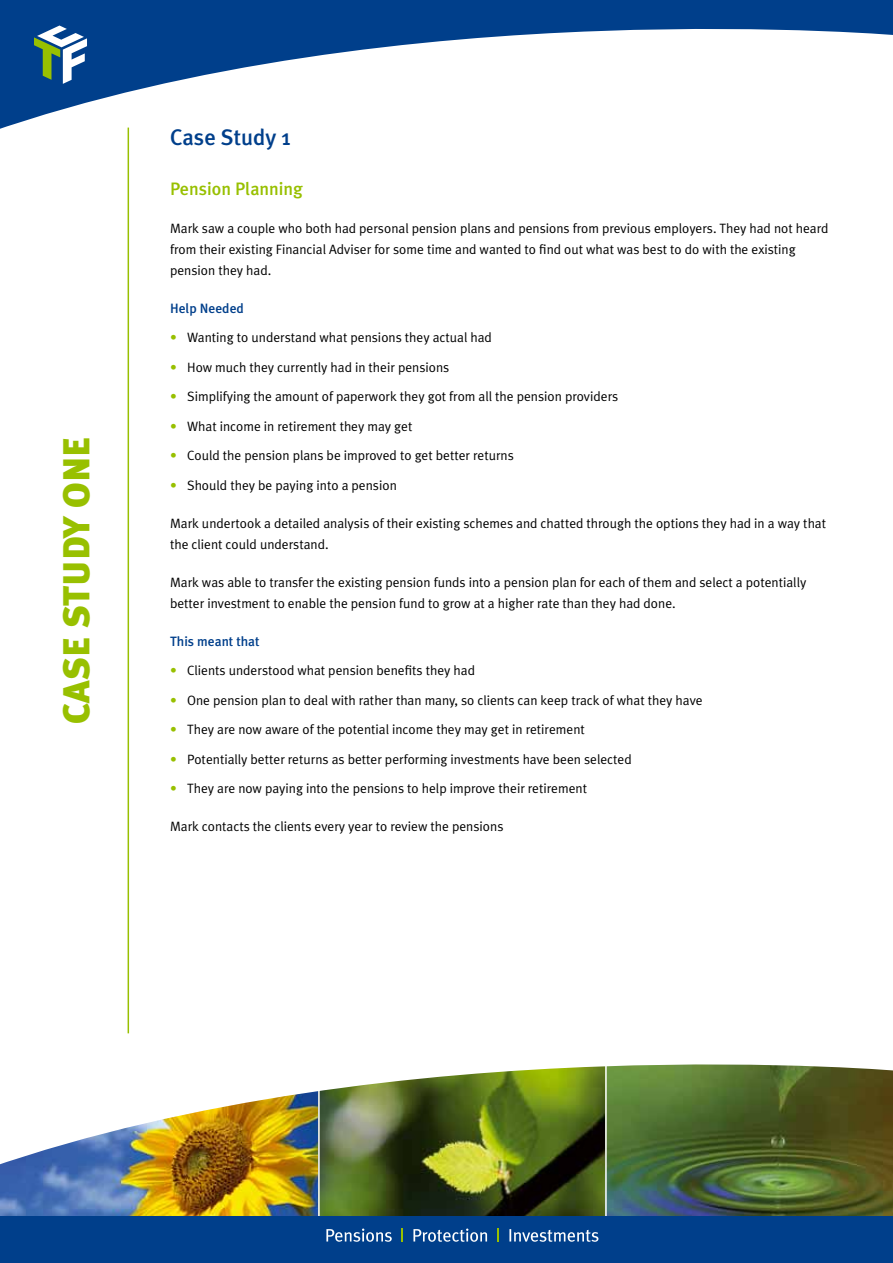
<style>
.page{position:relative;width:893px;height:1263px;background:#fff}
.page>*{position:absolute;margin:0;border:0;box-sizing:border-box;transform-origin:0 0}
.t1{font:900 37.5px "Meta Plus";color:#98c000}
.t2{font:500 22.5px "Meta Plus";color:#003f8b}
.t3{font:500 18px "Meta Plus";color:#98c000}
.t4{font:13.5px/21px "Meta Plus Normal";color:#000}
.t5{font:500 13.5px "Meta Plus";color:#003f8b}
.s1{color:#98c000}
</style>
<div class="page">
<img style="left:0;top:1168px;width:318px;height:48px">
<img style="left:320px;top:1168px;width:573px;height:48px">
<img style="left:0;top:1020px;width:893px;height:148px">
<hr style="left:318px;top:1070px;width:2px;height:193px;background:#fff">
<hr style="left:605px;top:1055px;width:2px;height:208px;background:#fff">
<svg style="left:0;top:0;width:893px;height:133px"></svg>
<svg style="left:34px;top:26px;width:53px;height:58px"></svg>
<div style="left:0;top:1216px;width:893px;height:47px;background:#003f8b"></div>
<hr style="left:128px;top:128px;width:1px;height:905px;background:#98c000">
<svg style="left:326px;top:1228px;width:66px;height:14px"></svg>
<svg style="left:401px;top:1228px;width:2px;height:14px"></svg>
<svg style="left:413px;top:1228px;width:74px;height:14px"></svg>
<svg style="left:497px;top:1228px;width:2px;height:14px"></svg>
<svg style="left:509px;top:1229px;width:89px;height:13px"></svg>
<h1 class="t1" style="left:54px;top:724px;width:289px;rotate:-90deg">CASE STUDY ONE</h1>
<h2 class="t2" style="left:170px;top:124px;width:122px">Case Study 1</h2>
<h3 class="t3" style="left:170px;top:178px;width:134px">Pension Planning</h3>
<p class="t4" style="left:170px;top:217px;width:660px">Mark saw a couple who both had personal pension plans and pensions from previous employers. They had not heard from their existing Financial Adviser for some time and wanted to find out what was best to do with the existing pension they had.</p>
<p class="t5" style="left:170px;top:300px;width:75px">Help Needed</p>
<p class="t4" style="left:170px;top:327px;width:323px"><span class="s1">•</span> Wanting to understand what pensions they actual had</p>
<p class="t4" style="left:170px;top:356px;width:281px"><span class="s1">•</span> How much they currently had in their pensions</p>
<p class="t4" style="left:170px;top:386px;width:450px"><span class="s1">•</span> Simplifying the amount of paperwork they got from all the pension providers</p>
<p class="t4" style="left:170px;top:415px;width:244px"><span class="s1">•</span> What income in retirement they may get</p>
<p class="t4" style="left:170px;top:445px;width:345px"><span class="s1">•</span> Could the pension plans be improved to get better returns</p>
<p class="t4" style="left:170px;top:474px;width:228px"><span class="s1">•</span> Should they be paying into a pension</p>
<p class="t4" style="left:170px;top:512px;width:657px">Mark undertook a detailed analysis of their existing schemes and chatted through the options they had in a way that the client could understand.</p>
<p class="t4" style="left:170px;top:571px;width:638px">Mark was able to transfer the existing pension funds into a pension plan for each of them and select a potentially better investment to enable the pension fund to grow at a higher rate than they had done.</p>
<p class="t5" style="left:170px;top:633px;width:91px">This meant that</p>
<p class="t4" style="left:170px;top:660px;width:306px"><span class="s1">•</span> Clients understood what pension benefits they had</p>
<p class="t4" style="left:170px;top:689px;width:534px"><span class="s1">•</span> One pension plan to deal with rather than many, so clients can keep track of what they have</p>
<p class="t4" style="left:170px;top:719px;width:416px"><span class="s1">•</span> They are now aware of the potential income they may get in retirement</p>
<p class="t4" style="left:170px;top:748px;width:463px"><span class="s1">•</span> Potentially better returns as better performing investments have been selected</p>
<p class="t4" style="left:170px;top:778px;width:418px"><span class="s1">•</span> They are now paying into the pensions to help improve their retirement</p>
<p class="t4" style="left:170px;top:816px;width:335px">Mark contacts the clients every year to review the pensions</p>
</div>
